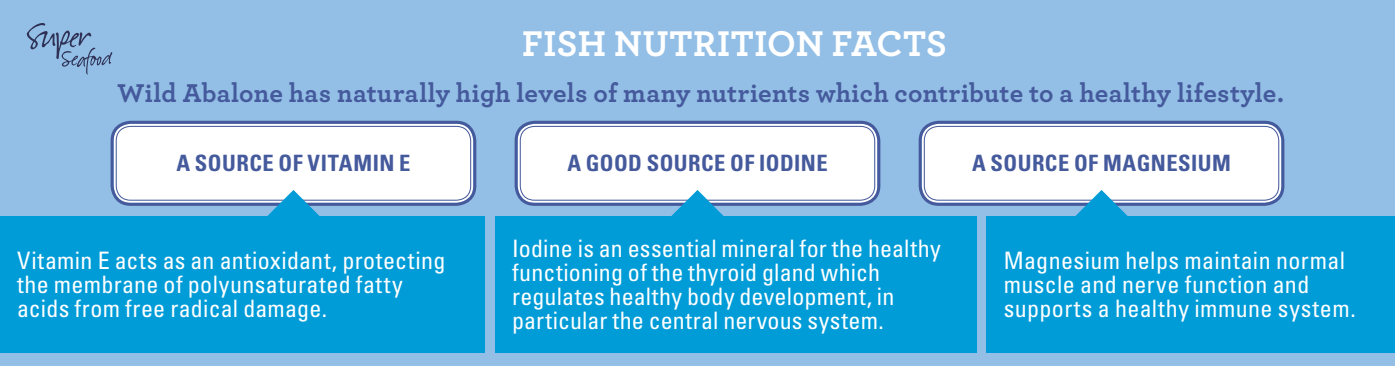
<style>
.page{position:relative;width:1395px;height:366px;background:#93bfe6}
.page>*{position:absolute;margin:0;border:0;box-sizing:border-box;transform-origin:0 0}
.t1{font:700 37.5px "Archer Pro";letter-spacing:.01em;color:#fff}
.t2{font:700 27px "Archer Pro";letter-spacing:.01em;color:#455a9c}
.t3{font:condensed 24px/24px "Univers LT Std";letter-spacing:.015em;color:#fff}
.t4{font:700 condensed 22.5px "Univers LT Std";letter-spacing:.02em;color:#455a9c}
</style>
<div class="page">
<svg style="left:27px;top:23px;width:85px;height:51px"></svg>
<div style="left:518px;top:124px;width:359px;height:79px;background:#fff;border-radius:17px"></div>
<div style="left:514px;top:121px;width:366px;height:85px;border:3px solid #455a9c;border-radius:19px"></div>
<div style="left:520px;top:126px;width:355px;height:75px;border:1px solid #455a9c;border-radius:14px"></div>
<div style="left:922px;top:124px;width:359px;height:79px;background:#fff;border-radius:17px"></div>
<div style="left:918px;top:121px;width:366px;height:85px;border:3px solid #455a9c;border-radius:19px"></div>
<div style="left:924px;top:126px;width:355px;height:75px;border:1px solid #455a9c;border-radius:14px"></div>
<div style="left:114px;top:124px;width:359px;height:79px;background:#fff;border-radius:17px"></div>
<div style="left:111px;top:121px;width:365px;height:85px;border:3px solid #455a9c;border-radius:19px"></div>
<div style="left:116px;top:126px;width:355px;height:75px;border:1px solid #455a9c;border-radius:14px"></div>
<svg style="left:1075px;top:190px;width:52px;height:26px"></svg>
<svg style="left:267px;top:190px;width:52px;height:26px"></svg>
<svg style="left:671px;top:190px;width:52px;height:26px"></svg>
<div style="left:0;top:216px;width:485px;height:136px;background:#009cd8"></div>
<div style="left:495px;top:216px;width:481px;height:136px;background:#009cd8"></div>
<div style="left:986px;top:216px;width:409px;height:136px;background:#009cd8"></div>
<h1 class="t1" style="left:522px;top:14px;width:423px">FISH nutrition facts</h1>
<p class="t2" style="left:117px;top:72px;width:1168px">Wild Abalone has naturally high levels of many nutrients which contribute to a healthy lifestyle.</p>
<p class="t4" style="left:176px;top:149px;width:233px">A SOURCE OF VITAMIN E</p>
<p class="t4" style="left:567px;top:149px;width:262px">A GOOD SOURCE OF IODINE</p>
<p class="t4" style="left:972px;top:149px;width:258px">A SOURCE OF MAGNESIUM</p>
<p class="t3" style="left:17px;top:248px;width:430px">Vitamin E acts as an antioxidant, protecting the membrane of polyunsaturated fatty acids from free radical damage.</p>
<p class="t3" style="left:512px;top:236px;width:430px">Iodine is an essential mineral for the healthy functioning of the thyroid gland which regulates healthy body development, in particular the central nervous system.</p>
<p class="t3" style="left:1003px;top:248px;width:354px">Magnesium helps maintain normal muscle and nerve function and supports a healthy immune system.</p>
</div>
